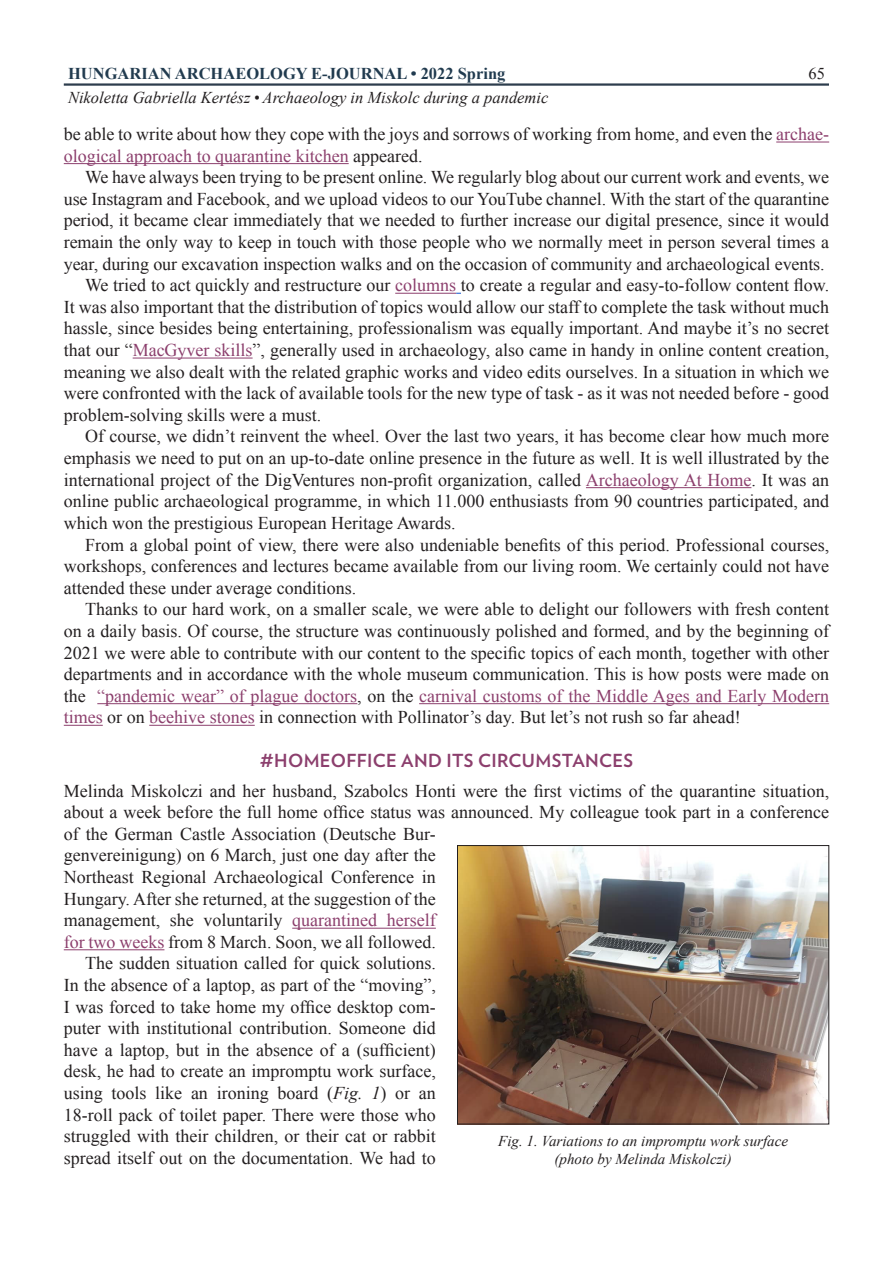
<style>
.page{position:relative;width:893px;height:1263px;background:#fff}
.page>*{position:absolute;margin:0;border:0;box-sizing:border-box;transform-origin:0 0}
.cikk_szoveg_print{font:18px/21.6px "Times New Roman";color:#231f20;text-align:justify}
.cikk_behuznelkul{font:18px/21.6px "Times New Roman";color:#231f20}
.alcim{font:700 18px "Verlag";letter-spacing:.02em;color:#8c3f6d}
.t1{font:italic 16.5px "Times New Roman";color:#231f20}
.t2{font:700 16.5px "Times New Roman";color:#213b4f}
.t3{font:16.5px "Times New Roman";color:#231f20}
.kepala{font:italic 15px/18px "Times New Roman";color:#231f20;text-align:center}
.s1{color:#8c3f6d}
.s2{font-style:italic}
</style>
<div class="page">
<hr style="left:64px;top:83px;width:765px;height:3px;background:#2d3d4d">
<hr style="left:776px;top:142px;width:53px;height:1px;background:#8c3f6d">
<hr style="left:64px;top:163px;width:285px;height:1px;background:#8c3f6d">
<hr style="left:395px;top:293px;width:61px;height:1px;background:#8c3f6d">
<hr style="left:133px;top:358px;width:120px;height:1px;background:#8c3f6d">
<hr style="left:586px;top:487px;width:165px;height:1px;background:#8c3f6d">
<hr style="left:97px;top:703px;width:260px;height:1px;background:#8c3f6d">
<hr style="left:419px;top:703px;width:410px;height:1px;background:#8c3f6d">
<hr style="left:64px;top:725px;width:39px;height:1px;background:#8c3f6d">
<hr style="left:149px;top:725px;width:106px;height:1px;background:#8c3f6d">
<hr style="left:292px;top:928px;width:144px;height:1px;background:#8c3f6d">
<hr style="left:64px;top:949px;width:100px;height:1px;background:#8c3f6d">
<img style="left:459px;top:847px;width:368px;height:275px">
<div style="left:457px;top:845px;width:372px;height:279px;border:1px solid #231f20"></div>
<p class="t2" style="left:68px;top:62px;width:439px">HUNGARIAN ARCHAEOLOGY E-JOURNAL • 2022 Spring</p>
<p class="t3" style="left:808px;top:62px;width:18px">65</p>
<p class="t1" style="left:68px;top:87px;width:482px">Nikoletta Gabriella Kertész • Archaeology in Miskolc during a pandemic</p>
<p class="cikk_behuznelkul" style="left:64px;top:123px;width:767px">be able to write about how they cope with the joys and sorrows of working from home, and even the <span class="s1">archae&shy;ological approach to quarantine kitchen</span> appeared.</p>
<p class="cikk_szoveg_print" style="left:64px;top:166px;width:767px;text-indent:21px">We have always been trying to be present online. We regularly blog about our current work and events, we use Instagram and Facebook, and we upload videos to our YouTube channel. With the start of the quarantine period, it became clear immediately that we needed to further increase our digital presence, since it would remain the only way to keep in touch with those people who we normally meet in person several times a year, during our excavation inspection walks and on the occasion of community and archaeological events.</p>
<p class="cikk_szoveg_print" style="left:64px;top:274px;width:767px;text-indent:21px">We tried to act quickly and restructure our <span class="s1">columns</span> to create a regular and easy-to-follow content flow.<br>It was also important that the distribution of topics would allow our staff to complete the task without much hassle, since besides being entertaining, professionalism was equally important. And maybe it’s no secret that our “<span class="s1">MacGyver skills</span>”, generally used in archaeology, also came in handy in online content creation, meaning we also dealt with the related graphic works and video edits ourselves. In a situation in which we were confronted with the lack of available tools for the new type of task - as it was not needed before - good problem-solving skills were a must.</p>
<p class="cikk_szoveg_print" style="left:64px;top:425px;width:767px;text-indent:21px">Of course, we didn’t reinvent the wheel. Over the last two years, it has become clear how much more emphasis we need to put on an up-to-date online presence in the future as well. It is well illustrated by the international project of the DigVentures non-profit organization, called <span class="s1">Archaeology At Home</span>. It was an online public archaeological programme, in which 11.000 enthusiasts from 90 countries participated, and which won the prestigious European Heritage Awards.</p>
<p class="cikk_szoveg_print" style="left:64px;top:533px;width:767px;text-indent:21px">From a global point of view, there were also undeniable benefits of this period. Professional courses, workshops, conferences and lectures became available from our living room. We certainly could not have attended these under average conditions.</p>
<p class="cikk_szoveg_print" style="left:64px;top:598px;width:767px;text-indent:21px">Thanks to our hard work, on a smaller scale, we were able to delight our followers with fresh content on a daily basis. Of course, the structure was continuously polished and formed, and by the beginning of 2021 we were able to contribute with our content to the specific topics of each month, together with other departments and in accordance with the whole museum communication. This is how posts were made on the <span class="s1">“pandemic wear” of plague doctors</span>, on the <span class="s1">carnival customs of the Middle Ages and Early Modern times</span> or on <span class="s1">beehive stones</span> in connection with Pollinator’s day. But let’s not rush so far ahead!</p>
<p class="alcim" style="left:260px;top:746px;width:375px">#HOMEOFFICE AND ITS CIRCUMSTANCES</p>
<p class="cikk_behuznelkul" style="left:64px;top:779px;width:767px">Melinda Miskolczi and her husband, Szabolcs Honti were the first victims of the quarantine situation, about a week before the full home office status was announced. My colleague took part in a conference of the German Castle Association (Deutsche Bur-<br>genvereinigung) on 6 March, just one day after the<br>Northeast Regional Archaeological Conference in<br>Hungary. After she returned, at the suggestion of the<br>management, she voluntarily <span class="s1">quarantined herself<br>for two weeks</span> from 8 March. Soon, we all followed.</p>
<p class="cikk_szoveg_print" style="left:64px;top:952px;width:374px;text-indent:21px">The sudden situation called for quick solutions.<br>In the absence of a laptop, as part of the “moving”, I was forced to take home my office desktop com&shy;puter with institutional contribution. Someone did have a laptop, but in the absence of a (sufficient) desk, he had to create an impromptu work surface, using tools like an ironing board (<span class="s2">Fig. 1</span>) or an 18-roll pack of toilet paper. There were those who struggled with their children, or their cat or rabbit spread itself out on the documentation. We had to</p>
<p class="kepala" style="left:498px;top:1131px;width:291px">Fig. 1. Variations to an impromptu work surface (photo by Melinda Miskolczi)</p>
</div>
